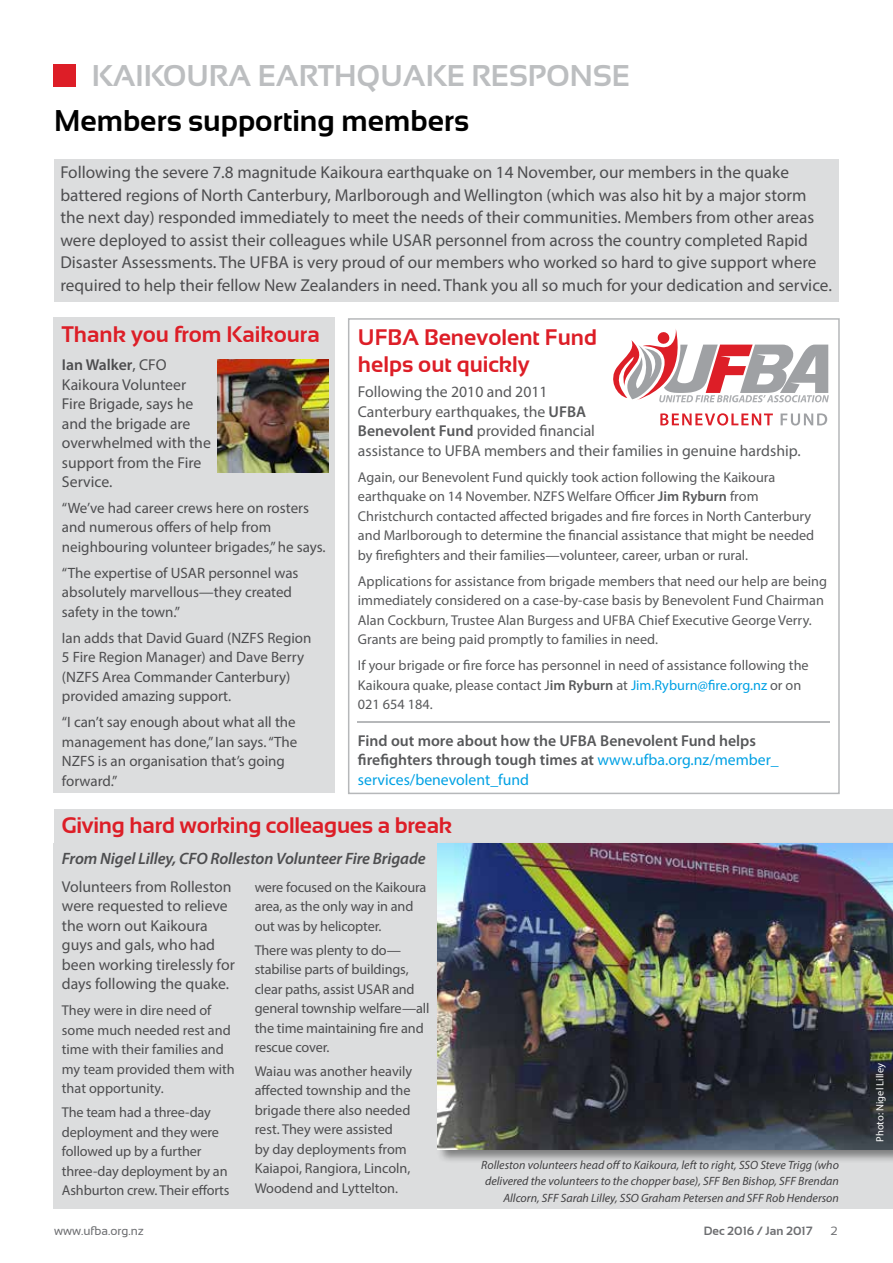
<style>
.page{position:relative;width:893px;height:1263px;background:#fff}
.page>*{position:absolute;margin:0;border:0;box-sizing:border-box;transform-origin:0 0}
.t1{font:700 30px "Sansation";color:#bcbec0}
.t2{font:700 30px "Sansation";color:#000}
.t3{font:700 22.5px/27px "Sansation";color:#dd1e27}
.t4{font:17.25px/22.5px "Myriad Pro";color:#4d4d4f}
.t5{font:italic 600 16.5px "Myriad Pro";letter-spacing:-.01em;color:#4d4d4f}
.t6{font:15.75px/19.5px "Myriad Pro";color:#4d4d4f}
.t7{font:15.75px/19.5px "Myriad Pro";color:#58595b}
.t8{font:600 15.75px/19.5px "Myriad Pro";color:#58595b}
.t9{font:15px/19.5px "Myriad Pro";color:#4d4d4f}
.t10{font:14.25px/19.5px "Myriad Pro";color:#58595b}
.t11{font:14.25px/19.5px "Myriad Pro";letter-spacing:-.01em;color:#4d4d4f}
.t12{font:italic 12px/16.5px "Myriad Pro";color:#414042;text-align:right}
.t13{font:12px "Sansation";color:#6d6e71}
.t14{font:700 12px "Sansation";color:#6d6e71}
.t15{font:10.5px "Myriad Pro";color:#fff}
.s1{font-weight:600}
.s2{color:#00a1e4}
.s3{font-weight:400;color:#00a1e4}
</style>
<div class="page">
<div style="left:54px;top:809px;width:839px;height:400px;background:#dcddde"></div>
<div style="left:53px;top:64px;width:23px;height:22px;background:#dd1e27"></div>
<div style="left:54px;top:159px;width:785px;height:143px;background:#dcddde"></div>
<div style="left:53px;top:843px;width:383px;height:366px;background:#dcddde"></div>
<div style="left:436px;top:841px;width:457px;height:322px;background:#000;opacity:.44"></div>
<img style="left:438px;top:843px;width:455px;height:306px">
<div style="left:348px;top:318px;width:492px;height:476px;border:2px solid #b6b8ba"></div>
<hr style="left:358px;top:721px;width:472px;height:1px;background:#b6b8ba">
<svg style="left:613px;top:329px;width:216px;height:73px"></svg>
<svg style="left:660px;top:413px;width:113px;height:12px"></svg>
<svg style="left:781px;top:413px;width:46px;height:12px"></svg>
<div style="left:53px;top:317px;width:282px;height:476px;background:#dcddde"></div>
<img style="left:218px;top:359px;width:110px;height:113px">
<h1 class="t1" style="left:92px;top:59px;width:540px">KAIKOURA EARTHQUAKE RESPONSE</h1>
<h1 class="t2" style="left:54px;top:104px;width:417px">Members supporting members</h1>
<p class="t4" style="left:60px;top:161px;width:773px">Following the severe 7.8 magnitude Kaikoura earthquake on 14 November, our members in the quake battered regions of North Canterbury, Marlborough and Wellington (which was also hit by a major storm the next day) responded immediately to meet the needs of their communities. Members from other areas were deployed to assist their colleagues while USAR personnel from across the country completed Rapid Disaster Assessments. The UFBA is very proud of our members who worked so hard to give support where required to help their fellow New Zealanders in need. Thank you all so much for your dedication and service.</p>
<h2 class="t3" style="left:62px;top:321px;width:259px">Thank you from Kaikoura</h2>
<p class="t6" style="left:62px;top:355px;width:150px"><span class="s1">Ian Walker</span>, CFO<br>Kaikoura Volunteer<br>Fire Brigade, says he and the brigade are overwhelmed with the support from the Fire<br>Service.</p>
<p class="t9" style="left:62px;top:498px;width:265px">“We’ve had career crews here on rosters and numerous offers of help from neighbouring volunteer brigades,” he says.</p>
<p class="t9" style="left:62px;top:563px;width:238px">“The expertise of USAR personnel was absolutely marvellous—they created safety in the town.”</p>
<p class="t9" style="left:62px;top:628px;width:251px">Ian adds that David Guard (NZFS Region 5 Fire Region Manager) and Dave Berry (NZFS Area Commander Canterbury) provided amazing support.</p>
<p class="t9" style="left:62px;top:712px;width:237px">“I can’t say enough about what all the management has done,” Ian says. “The<br>NZFS is an organisation that’s going forward.”</p>
<h2 class="t3" style="left:358px;top:323px;width:241px">UFBA Benevolent Fund helps out quickly</h2>
<p class="t7" style="left:358px;top:382px;width:444px">Following the 2010 and 2011<br>Canterbury earthquakes, the <span class="s1">UFBA<br>Benevolent Fund</span> provided financial<br>assistance to UFBA members and their families in genuine hardship.</p>
<p class="t10" style="left:358px;top:467px;width:458px">Again, our Benevolent Fund quickly took action following the Kaikoura earthquake on 14 November. NZFS Welfare Officer <span class="s1">Jim Ryburn</span> from Christchurch contacted affected brigades and fire forces in North Canterbury and Marlborough to determine the financial assistance that might be needed by firefighters and their families—volunteer, career, urban or rural.</p>
<p class="t10" style="left:358px;top:571px;width:471px">Applications for assistance from brigade members that need our help are being immediately considered on a case-by-case basis by Benevolent Fund Chairman Alan Cockburn, Trustee Alan Burgess and UFBA Chief Executive George Verry.<br>Grants are being paid promptly to families in need.</p>
<p class="t10" style="left:358px;top:655px;width:452px">If your brigade or fire force has personnel in need of assistance following the<br>Kaikoura quake, please contact J<span class="s1">im Ryburn</span> at <span class="s2">Jim.Ryburn@fire.org.nz</span> or on<br>021 654 184.</p>
<p class="t8" style="left:358px;top:730px;width:422px">Find out more about how the UFBA Benevolent Fund helps firefighters through tough times at <span class="s3">www.ufba.org.nz/member_ services/benevolent_fund</span></p>
<h2 class="t3" style="left:61px;top:811px;width:392px">Giving hard working colleagues a break</h2>
<p class="t5" style="left:62px;top:848px;width:365px">From Nigel Lilley, CFO Rolleston Volunteer Fire Brigade</p>
<p class="t6" style="left:62px;top:877px;width:174px">Volunteers from Rolleston were requested to relieve the worn out Kaikoura guys and gals, who had been working tirelessly for days following the quake.</p>
<p class="t11" style="left:62px;top:1000px;width:174px">They were in dire need of some much needed rest and time with their families and my team provided them with that opportunity.</p>
<p class="t11" style="left:62px;top:1102px;width:169px">The team had a three-day deployment and they were followed up by a further three-day deployment by an<br>Ashburton crew. Their efforts</p>
<p class="t11" style="left:255px;top:877px;width:173px">were focused on the Kaikoura area, as the only way in and out was by helicopter.</p>
<p class="t11" style="left:255px;top:940px;width:176px">There was plenty to do— stabilise parts of buildings, clear paths, assist USAR and general township welfare—all the time maintaining fire and rescue cover.</p>
<p class="t11" style="left:255px;top:1061px;width:159px">Waiau was another heavily affected township and the brigade there also needed rest. They were assisted<br>by day deployments from<br>Kaiapoi, Rangiora, Lincoln,<br>Woodend and Lyttelton.</p>
<p class="t12" style="left:481px;top:1156px;width:359px">Rolleston volunteers head off to Kaikoura, left to right, SSO Steve Trigg (who delivered the volunteers to the chopper base), SFF Ben Bishop, SFF Brendan<br>Allcorn, SFF Sarah Lilley, SSO Graham Petersen and SFF Rob Henderson</p>
<p class="t13" style="left:54px;top:1224px;width:91px">www.ufba.org.nz</p>
<p class="t14" style="left:704px;top:1224px;width:110px">Dec 2016 / Jan 2017</p>
<p class="t13" style="left:831px;top:1224px;width:8px">2</p>
<p class="t15" style="left:873px;top:1142px;width:80px;rotate:-90deg">Photo: Nigel Lilley</p>
</div>
